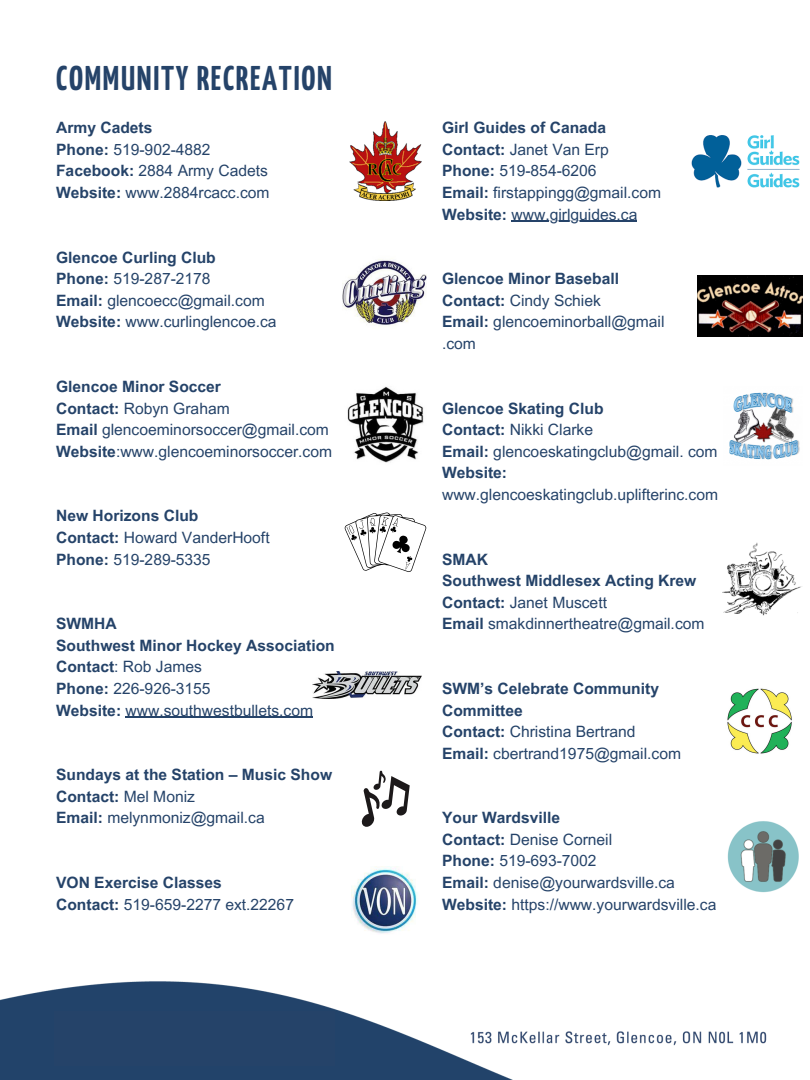
<style>
.page{position:relative;width:810px;height:1080px;background:#fff}
.page>*{position:absolute;margin:0;border:0;box-sizing:border-box;transform-origin:0 0}
.t1{font:700 34.38px "Yanone Kaffeesatz";letter-spacing:.05em;color:#254369}
.t2{font:15.62px/21.6px "Arial MT Pro";color:#254369}
.t3{font:700 15.62px/21.6px "Arial MT Pro";color:#254369}
.s1{font-weight:700}
.s2{font-weight:400}
</style>
<div class="page">
<img style="left:313px;top:672px;width:109px;height:27px">
<img style="left:727px;top:688px;width:65px;height:66px">
<img style="left:729px;top:392px;width:71px;height:68px">
<img style="left:347px;top:386px;width:77px;height:77px">
<img style="left:691px;top:135px;width:109px;height:53px">
<img style="left:349px;top:121px;width:73px;height:80px">
<img style="left:723px;top:542px;width:79px;height:74px">
<img style="left:352px;top:867px;width:66px;height:67px">
<img style="left:697px;top:275px;width:105px;height:62px">
<img style="left:727px;top:821px;width:72px;height:72px">
<svg style="left:345px;top:512px;width:81px;height:60px"></svg>
<svg style="left:361px;top:771px;width:49px;height:56px"></svg>
<img style="left:342px;top:259px;width:84px;height:67px">
<hr style="left:126px;top:716px;width:187px;height:2px;background:#254369">
<hr style="left:512px;top:221px;width:125px;height:1px;background:#254369">
<img style="left:0;top:981px;width:767px;height:99px">
<div style="left:55px;top:1011px;width:280px;height:54px;background:#254369"></div>
<p class="t1" style="left:56px;top:65px;width:277px">COMMUNITY RECREATION</p>
<p class="t3" style="left:56px;top:119px;width:98px">Army Cadets</p>
<p class="t2" style="left:56px;top:141px;width:156px"><span class="s1">Phone:</span> 519-902-4882</p>
<p class="t2" style="left:56px;top:162px;width:213px"><span class="s1">Facebook:</span> 2884 Army Cadets</p>
<p class="t2" style="left:56px;top:184px;width:215px"><span class="s1">Website:</span> www.2884rcacc.com</p>
<p class="t3" style="left:56px;top:248px;width:161px">Glencoe Curling Club</p>
<p class="t2" style="left:56px;top:270px;width:156px"><span class="s1">Phone:</span> 519-287-2178</p>
<p class="t2" style="left:56px;top:292px;width:210px"><span class="s1">Email:</span> glencoecc@gmail.com</p>
<p class="t2" style="left:56px;top:313px;width:222px"><span class="s1">Website:</span> www.curlinglencoe.ca</p>
<p class="t3" style="left:56px;top:378px;width:166px">Glencoe Minor Soccer</p>
<p class="t2" style="left:56px;top:399px;width:175px"><span class="s1">Contact:</span> Robyn Graham</p>
<p class="t2" style="left:56px;top:421px;width:274px"><span class="s1">Email</span> glencoeminorsoccer@gmail.com</p>
<p class="t2" style="left:56px;top:442px;width:278px"><span class="s1">Website</span>:www.glencoeminorsoccer.com</p>
<p class="t3" style="left:56px;top:507px;width:144px">New Horizons Club</p>
<p class="t2" style="left:56px;top:529px;width:215px"><span class="s1">Contact:</span> Howard VanderHooft</p>
<p class="t2" style="left:56px;top:550px;width:156px"><span class="s1">Phone:</span> 519-289-5335</p>
<p class="t3" style="left:56px;top:615px;width:62px">SWMHA</p>
<p class="t3" style="left:56px;top:637px;width:280px">Southwest Minor Hockey Association</p>
<p class="t2" style="left:56px;top:658px;width:147px"><span class="s1">Contact</span>: Rob James</p>
<p class="t2" style="left:56px;top:680px;width:156px"><span class="s1">Phone:</span> 226-926-3155</p>
<p class="t2" style="left:56px;top:701px;width:258px"><span class="s1">Website:</span> www.southwestbullets.com</p>
<p class="t3" style="left:56px;top:766px;width:278px">Sundays at the Station – Music Show</p>
<p class="t3" style="left:56px;top:787px;width:140px">Contact: <span class="s2">Mel Moniz</span></p>
<p class="t2" style="left:56px;top:809px;width:210px"><span class="s1">Email:</span> melynmoniz@gmail.ca</p>
<p class="t3" style="left:56px;top:874px;width:167px">VON Exercise Classes</p>
<p class="t2" style="left:56px;top:895px;width:239px"><span class="s1">Contact:</span> 519-659-2277 ext.22267</p>
<p class="t2" style="left:442px;top:119px;width:221px"><span class="s1">Girl Guides of Canada<br>Contact:</span> Janet Van Erp<br><span class="s1">Phone:</span> 519-854-6206<br><span class="s1">Email:</span> firstappingg@gmail.com<br><span class="s1">Website:</span> www.girlguides.ca</p>
<p class="t3" style="left:442px;top:270px;width:224px">Glencoe Minor Baseball<br>Contact: <span class="s2">Cindy Schiek<br></span>Email: <span class="s2">glencoeminorball@gmail</span></p>
<p class="t2" style="left:442px;top:335px;width:35px">.com</p>
<p class="t2" style="left:442px;top:399px;width:278px"><span class="s1">Glencoe Skating Club<br>Contact:</span> Nikki Clarke<br><span class="s1">Email:</span> glencoeskatingclub@gmail. com<br><span class="s1">Website: </span>www.glencoeskatingclub.uplifterinc.com</p>
<p class="t3" style="left:442px;top:550px;width:256px">SMAK<br>Southwest Middlesex Acting Krew<br>Contact: <span class="s2">Janet Muscett</span></p>
<p class="t2" style="left:442px;top:615px;width:264px"><span class="s1">Email</span> smakdinnertheatre@gmail.com</p>
<p class="t3" style="left:442px;top:680px;width:219px">SWM’s Celebrate Community<br>Committee</p>
<p class="t2" style="left:442px;top:723px;width:195px"><span class="s1">Contact:</span> Christina Bertrand</p>
<p class="t2" style="left:442px;top:744px;width:241px"><span class="s1">Email:</span> cbertrand1975@gmail.com</p>
<p class="t3" style="left:442px;top:809px;width:120px">Your Wardsville</p>
<p class="t2" style="left:442px;top:831px;width:276px"><span class="s1">Contact:</span> Denise Corneil<br><span class="s1">Phone:</span> 519-693-7002<br><span class="s1">Email:</span> denise@yourwardsville.ca<br><span class="s1">Website:</span> https://www.yourwardsville.ca</p>
</div>
